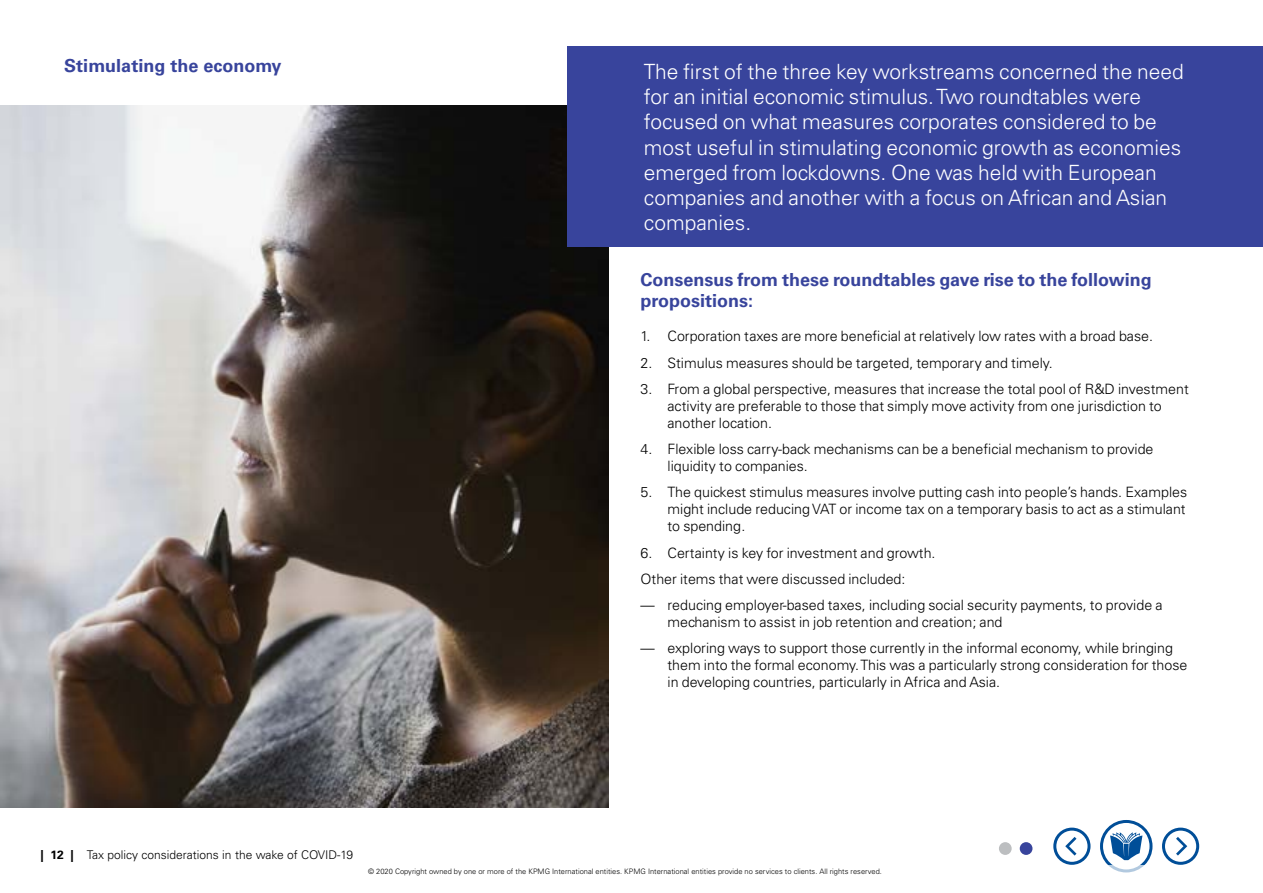
<style>
.page{position:relative;width:1263px;height:893px;background:#fff}
.page>*{position:absolute;margin:0;border:0;box-sizing:border-box;transform-origin:0 0}
.t1{font:300 21px/25.2px "Univers LT Std";color:#fff}
.t2{font:700 18px/21.6px "Univers LT Std";color:#38449c}
.t3{font:300 14.25px/17.1px "Univers LT Std";color:#000}
.t4{font:300 12px "Univers LT Std";color:#000}
.t5{font:300 7.5px "Univers LT Std";color:#000}
.s1{font-weight:700}
</style>
<div class="page">
<div style="left:1162px;top:828px;width:37px;height:37px;border:3px solid #004e98;border-radius:50%"></div>
<div style="left:1053px;top:828px;width:37px;height:37px;border:3px solid #004e98;border-radius:50%"></div>
<div style="left:1100px;top:820px;width:52px;height:52px;border:3px solid #004e98;border-radius:50%"></div>
<svg style="left:1110px;top:832px;width:32px;height:28px"></svg>
<svg style="left:1065px;top:837px;width:11px;height:18px"></svg>
<svg style="left:1176px;top:837px;width:11px;height:18px"></svg>
<img style="left:0;top:106px;width:608px;height:702px">
<div style="left:1020px;top:842px;width:12px;height:13px;background:#38449c;border-radius:50%"></div>
<div style="left:999px;top:842px;width:13px;height:13px;background:#bcbec0;border-radius:50%"></div>
<div style="left:567px;top:47px;width:696px;height:200px;background:#38449c"></div>
<div style="left:0;top:865px;width:1263px;height:12px;background:#fff"></div>
<p class="t2" style="left:64px;top:55px;width:219px">Stimulating the economy</p>
<p class="t1" style="left:644px;top:59px;width:541px">The first of the three key workstreams concerned the need for an initial economic stimulus. Two roundtables were focused on what measures corporates considered to be most useful in stimulating economic growth as economies emerged from lockdowns. One was held with European companies and another with a focus on African and Asian companies.</p>
<p class="t2" style="left:640px;top:269px;width:513px">Consensus from these roundtables gave rise to the following propositions:</p>
<p class="t3" style="left:640px;top:328px;width:514px">1. Corporation taxes are more beneficial at relatively low rates with a broad base.</p>
<p class="t3" style="left:640px;top:354px;width:414px">2. Stimulus measures should be targeted, temporary and timely.</p>
<p class="t3" style="left:667px;top:380px;width:523px;text-indent:-27px">3. From a global perspective, measures that increase the total pool of R&amp;D investment activity are preferable to those that simply move activity from one jurisdiction to another location.</p>
<p class="t3" style="left:667px;top:440px;width:487px;text-indent:-27px">4. Flexible loss carry-back mechanisms can be a beneficial mechanism to provide liquidity to companies.</p>
<p class="t3" style="left:667px;top:484px;width:521px;text-align:justify;text-indent:-27px">5. The quickest stimulus measures involve putting cash into people’s hands. Examples might include reducing VAT or income tax on a temporary basis to act as a stimulant to spending.</p>
<p class="t3" style="left:640px;top:539px;width:297px;line-height:26.1px">6. Certainty is key for investment and growth.<br>Other items that were discussed included:</p>
<p class="t3" style="left:667px;top:596px;width:496px;text-indent:-27px">— reducing employer-based taxes, including social security payments, to provide a mechanism to assist in job retention and creation; and</p>
<p class="t3" style="left:667px;top:639px;width:521px;text-indent:-27px">— exploring ways to support those currently in the informal economy, while bringing them into the formal economy. This was a particularly strong consideration for those in developing countries, particularly in Africa and Asia.</p>
<p class="t4" style="left:40px;top:847px;width:314px"><span class="s1">| 12 |</span> Tax policy considerations in the wake of COVID-19</p>
<p class="t5" style="left:368px;top:867px;width:515px">© 2020 Copyright owned by one or more of the KPMG International entities. KPMG International entities provide no services to clients. All rights reserved.</p>
</div>
